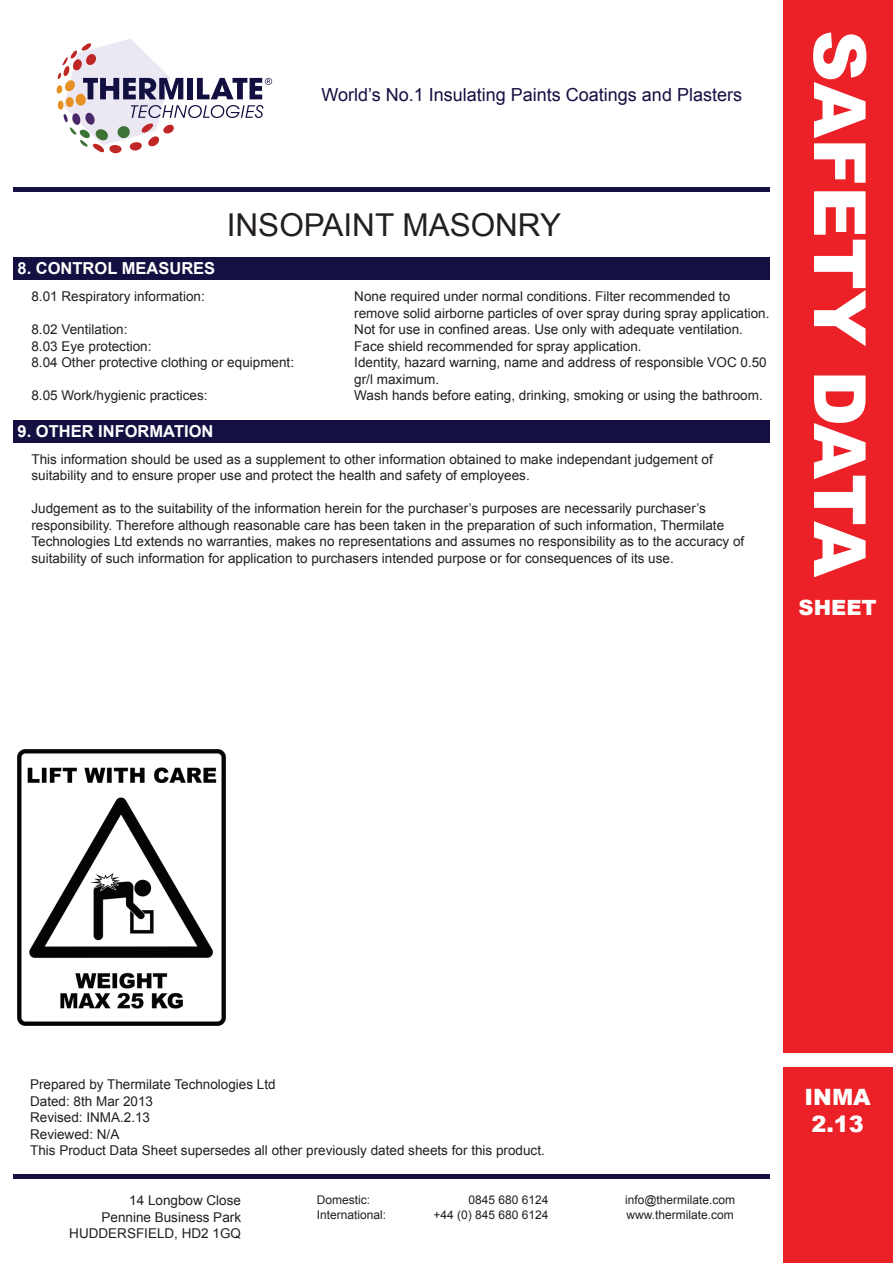
<style>
.page{position:relative;width:893px;height:1263px;background:#fff}
.page>*{position:absolute;margin:0;border:0;box-sizing:border-box;transform-origin:0 0}
.t1{font:900 72px "Arial";color:#fff}
.t2{font:31.5px "Arial";color:#231f20}
.t3{font:900 22.5px/27px "Arial";color:#fff;text-align:center}
.t4{font:900 21px "Arial";color:#fff}
.t5{font:18px "Arial";color:#141041}
.t6{font:700 16.5px "Arial";color:#fff}
.t7{font:13.5px/16.5px "Arial";color:#231f20}
.t8{font:12px/14.4px "Arial";color:#231f20}
</style>
<div class="page">
<img style="left:18px;top:749px;width:208px;height:276px">
<div style="left:13px;top:257px;width:757px;height:22px;background:#141041"></div>
<div style="left:13px;top:420px;width:757px;height:22px;background:#141041"></div>
<hr style="left:13px;top:1174px;width:757px;height:4px;background:#141041">
<div style="left:783px;top:0;width:109px;height:1263px;background:#ec2127"></div>
<div style="left:782px;top:1053px;width:111px;height:13px;background:#fff"></div>
<svg style="left:57px;top:39px;width:215px;height:114px"></svg>
<div style="left:13px;top:187px;width:757px;height:5px;background:#141041"></div>
<h3 class="t5" style="left:321px;top:83px;width:422px">World’s No.1 Insulating Paints Coatings and Plasters</h3>
<p class="t6" style="left:18px;top:257px;width:199px">8. CONTROL MEASURES</p>
<h2 class="t2" style="left:227px;top:204px;width:336px">INSOPAINT MASONRY</h2>
<p class="t7" style="left:31px;top:288px;width:175px">8.01 Respiratory information:</p>
<p class="t7" style="left:31px;top:321px;width:98px">8.02 Ventilation:</p>
<p class="t7" style="left:31px;top:338px;width:122px">8.03 Eye protection:</p>
<p class="t7" style="left:31px;top:354px;width:264px">8.04 Other protective clothing or equipment:</p>
<p class="t7" style="left:31px;top:387px;width:178px">8.05 Work/hygienic practices:</p>
<p class="t6" style="left:18px;top:420px;width:197px">9. OTHER INFORMATION</p>
<p class="t7" style="left:354px;top:288px;width:377px">None required under normal conditions. Filter recommended to</p>
<p class="t7" style="left:354px;top:305px;width:417px">remove solid airborne particles of over spray during spray application.<br>Not for use in confined areas. Use only with adequate ventilation.</p>
<p class="t7" style="left:354px;top:338px;width:289px">Face shield recommended for spray application.</p>
<p class="t7" style="left:354px;top:354px;width:414px">Identity, hazard warning, name and address of responsible VOC 0.50 gr/l maximum.</p>
<p class="t7" style="left:354px;top:387px;width:410px">Wash hands before eating, drinking, smoking or using the bathroom.</p>
<p class="t7" style="left:31px;top:451px;width:683px">This information should be used as a supplement to other information obtained to make independant judgement of</p>
<p class="t7" style="left:31px;top:467px;width:500px">suitability and to ensure proper use and protect the health and safety of employees.</p>
<p class="t7" style="left:31px;top:500px;width:676px">Judgement as to the suitability of the information herein for the purchaser’s purposes are necessarily purchaser’s</p>
<p class="t7" style="left:31px;top:517px;width:694px">responsibility. Therefore although reasonable care has been taken in the preparation of such information, Thermilate</p>
<p class="t7" style="left:31px;top:533px;width:714px">Technologies Ltd extends no warranties, makes no representations and assumes no responsibility as to the accuracy of suitability of such information for application to purchasers intended purpose or for consequences of its use.</p>
<h1 class="t1" style="left:892px;top:30px;width:549px;rotate:90deg">SAFETY DATA</h1>
<h3 class="t4" style="left:799px;top:592px;width:80px">SHEET</h3>
<p class="t7" style="left:30px;top:1076px;width:247px">Prepared by Thermilate Technologies Ltd</p>
<p class="t7" style="left:30px;top:1093px;width:125px">Dated: 8th Mar 2013</p>
<p class="t7" style="left:30px;top:1109px;width:122px">Revised: INMA.2.13</p>
<p class="t7" style="left:30px;top:1126px;width:91px">Reviewed: N/A</p>
<p class="t7" style="left:30px;top:1142px;width:516px">This Product Data Sheet supersedes all other previously dated sheets for this product.</p>
<p class="t7" style="left:69px;top:1192px;width:173px;text-align:right">14 Longbow Close<br>Pennine Business Park<br>HUDDERSFIELD, HD2 1GQ</p>
<p class="t8" style="left:317px;top:1193px;width:71px">Domestic:<br>International:</p>
<p class="t8" style="left:434px;top:1193px;width:117px;text-align:right">0845 680 6124<br>+44 (0) 845 680 6124</p>
<p class="t8" style="left:625px;top:1193px;width:112px">info@thermilate.com www.thermilate.com</p>
<h3 class="t3" style="left:804px;top:1083px;width:68px">INMA<br>2.13</h3>
</div>
